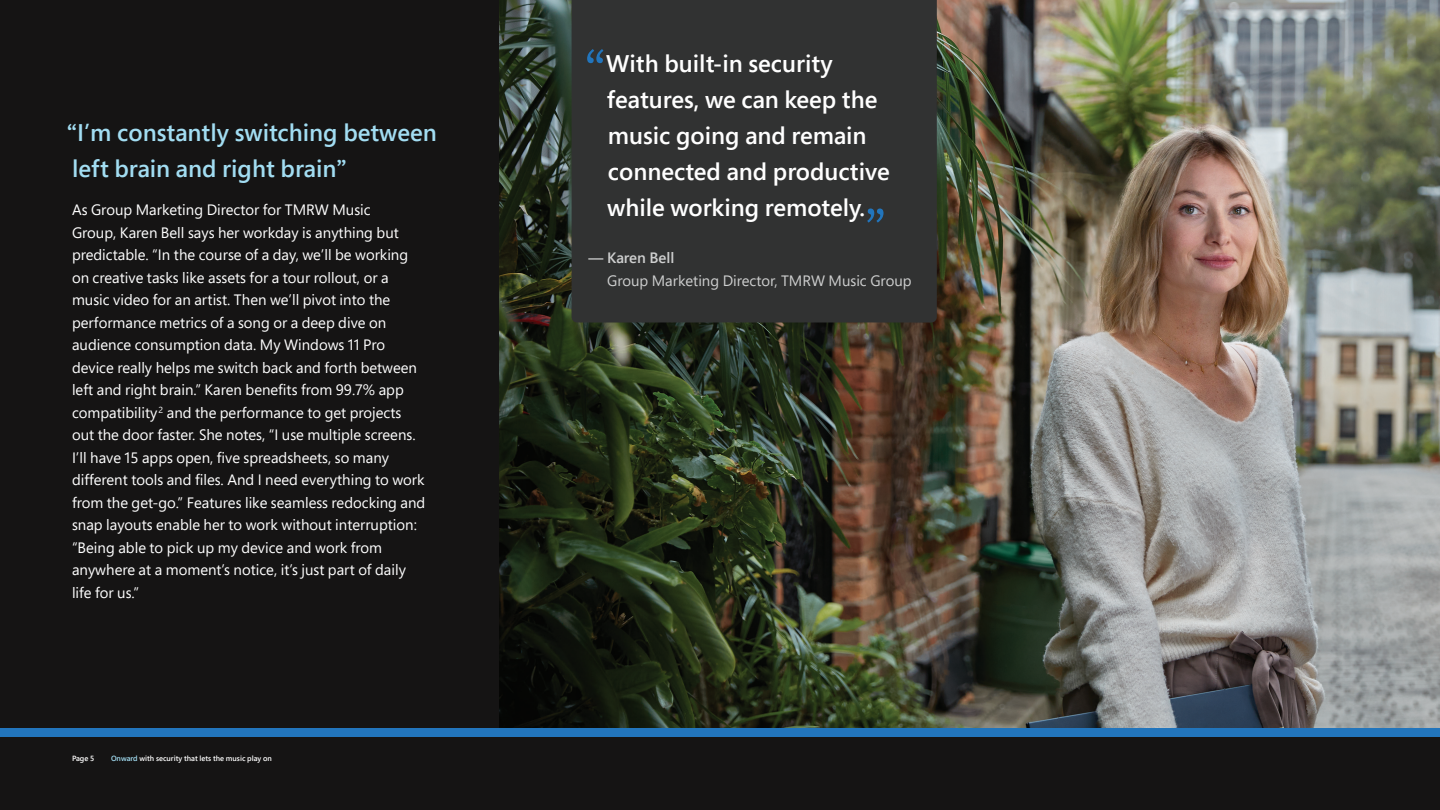
<style>
.page{position:relative;width:1440px;height:810px;background:#151414}
.page>*{position:absolute;margin:0;border:0;box-sizing:border-box;transform-origin:0 0}
.t1{font:60px "Segoe Pro";color:#2275bc}
.t2{font:600 24px/36px "Segoe Pro";color:#fff}
.t3{font:600 24px/36px "Segoe Pro";color:#a2ddf2}
.t4{font:15px/22.5px "Segoe Pro";color:#fff}
.t5{font:15px "Segoe Pro";color:#cecfcf}
.t6{font:600 15px "Segoe Pro";color:#cecfcf}
.t7{font:600 7.5px "Segoe Pro";color:#fff}
.s1{color:#a2ddf2}
</style>
<div class="page">
<img style="left:500px;top:0;width:940px;height:728px">
<div style="left:572px;top:0;width:365px;height:322px;background:#313232"></div>
<div style="left:0;top:728px;width:1440px;height:9px;background:#2275bc"></div>
<h2 class="t3" style="left:67px;top:114px;width:371px">“I’m constantly switching between left brain and right brain”</h2>
<p class="t4" style="left:72px;top:198px;width:355px">As Group Marketing Director for TMRW Music<br>Group, Karen Bell says her workday is anything but predictable. “In the course of a day, we’ll be working on creative tasks like assets for a tour rollout, or a music video for an artist. Then we’ll pivot into the performance metrics of a song or a deep dive on audience consumption data. My Windows 11 Pro device really helps me switch back and forth between left and right brain.” Karen benefits from 99.7% app compatibility<sup>2</sup> and the performance to get projects out the door faster. She notes, “I use multiple screens.<br>I’ll have 15 apps open, five spreadsheets, so many different tools and files. And I need everything to work from the get-go.” Features like seamless redocking and snap layouts enable her to work without interruption: “Being able to pick up my device and work from anywhere at a moment’s notice, it’s just part of daily life for us.”</p>
<p class="t7" style="left:72px;top:753px;width:24px">Page 5</p>
<p class="t7" style="left:111px;top:753px;width:163px"><span class="s1">Onward</span> with security that lets the music play on</p>
<h1 class="t1" style="left:584px;top:29px;width:24px">“</h1>
<h2 class="t2" style="left:606px;top:45px;width:285px">With built-in security features, we can keep the music going and remain connected and productive while working remotely.</h2>
<h1 class="t1" style="left:864px;top:189px;width:24px">”</h1>
<p class="t6" style="left:589px;top:248px;width:87px">— Karen Bell</p>
<p class="t5" style="left:607px;top:270px;width:306px">Group Marketing Director, TMRW Music Group</p>
</div>
